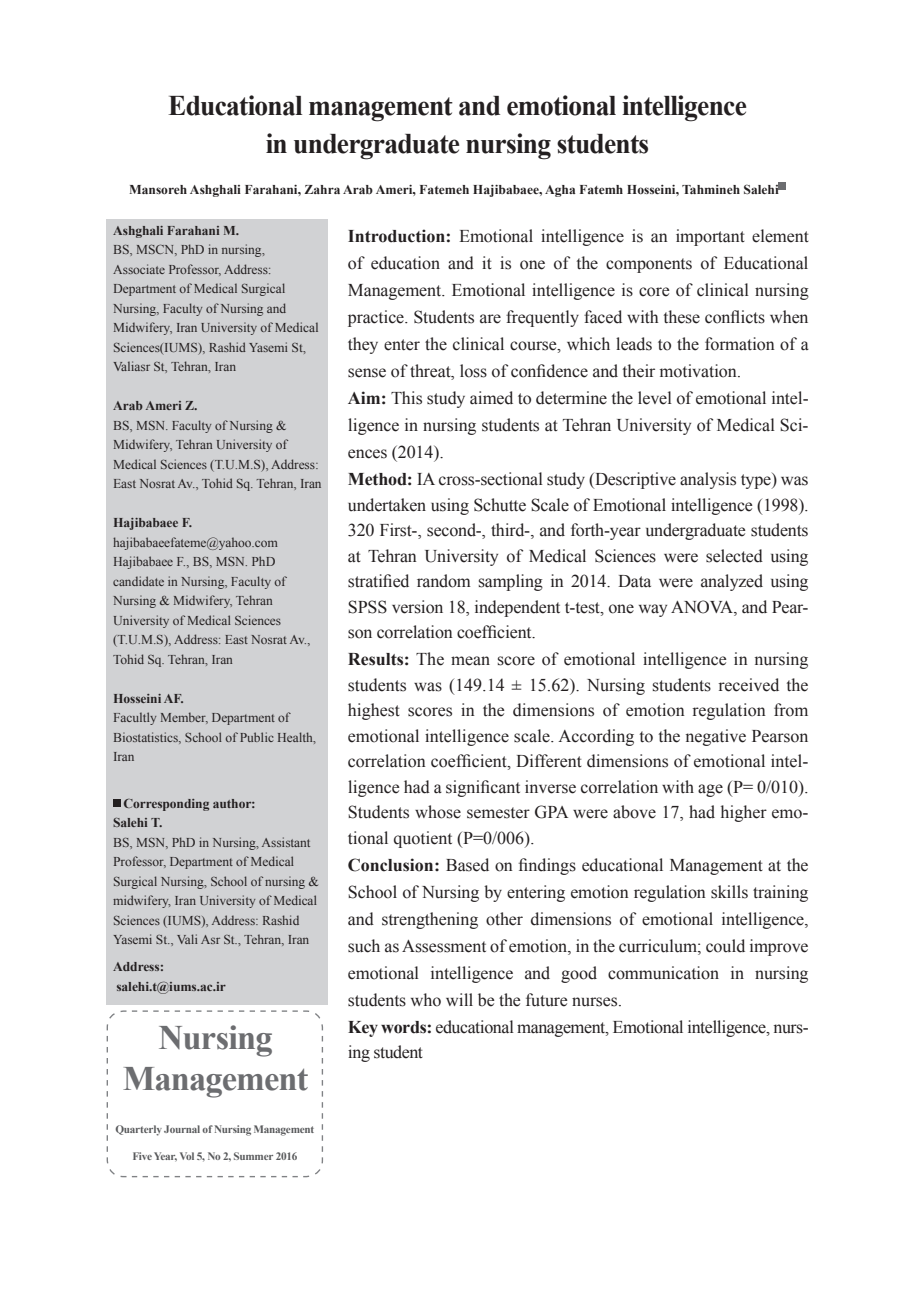
<style>
.page{position:relative;width:915px;height:1306px;background:#fff}
.page>*{position:absolute;margin:0;border:0;box-sizing:border-box;transform-origin:0 0}
.t1{font:700 34.35px/41.2px "Times New Roman";letter-spacing:-.025em;color:#6c6d70;text-align:center}
.t2{font:700 28.5px/37.5px "Times New Roman";letter-spacing:-.025em;color:#231f20;text-align:center;scale:.96 1}
.t3{font:18px/26.4px "Times New Roman";letter-spacing:-.005em;color:#231f20}
.t4{font:13.5px/19.5px "Times New Roman";letter-spacing:-.005em;color:#231f20}
.t5{font:700 13.5px/19.5px "Times New Roman";letter-spacing:-.005em;color:#231f20}
.t6{font:700 11.25px "Times New Roman";letter-spacing:-.025em;color:#57585a}
.s1{font-weight:700}
</style>
<div class="page">
<div style="left:106px;top:219px;width:221px;height:785px;background:#d1d2d4"></div>
<div style="left:113px;top:799px;width:7px;height:7px;background:#231f20"></div>
<svg style="left:106px;top:1010px;width:217px;height:167px"></svg>
<div style="left:778px;top:183px;width:7px;height:7px;background:#6c6d70"></div>
<h2 class="t2" style="left:168px;top:86px;width:604px">Educational management and emotional intelligence in undergraduate nursing students</h2>
<p class="t5" style="left:129px;top:179px;width:651px">Mansoreh Ashghali Farahani, Zahra Arab Ameri, Fatemeh Hajibabaee, Agha Fatemh Hosseini, Tahmineh Salehi</p>
<p class="t5" style="left:113px;top:220px;width:127px">Ashghali Farahani M.</p>
<p class="t4" style="left:113px;top:239px;width:207px">BS, MSCN, PhD in nursing,<br>Associate Professor, Address:<br>Department of Medical Surgical<br>Nursing, Faculty of Nursing and<br>Midwifery, Iran University of Medical<br>Sciences(IUMS), Rashid Yasemi St,<br>Valiasr St, Tehran, Iran</p>
<p class="t5" style="left:113px;top:395px;width:86px">Arab Ameri Z.</p>
<p class="t4" style="left:113px;top:415px;width:210px">BS, MSN. Faculty of Nursing &amp; Midwifery, Tehran University of Medical Sciences (T.U.M.S), Address:<br>East Nosrat Av., Tohid Sq. Tehran, Iran</p>
<p class="t5" style="left:113px;top:512px;width:80px">Hajibabaee F.</p>
<p class="t4" style="left:113px;top:532px;width:199px">hajibabaeefateme@yahoo.com<br>Hajibabaee F., BS, MSN. PhD candidate in Nursing, Faculty of<br>Nursing &amp; Midwifery, Tehran<br>University of Medical Sciences (T.U.M.S), Address: East Nosrat Av.,<br>Tohid Sq. Tehran, Iran</p>
<p class="t5" style="left:113px;top:688px;width:72px">Hosseini AF.</p>
<p class="t4" style="left:113px;top:707px;width:204px">Facultly Member, Department of<br>Biostatistics, School of Public Health,<br>Iran</p>
<p class="t5" style="left:113px;top:793px;width:144px;text-indent:10px">Corresponding author:<br>Salehi T.</p>
<p class="t4" style="left:113px;top:832px;width:207px">BS, MSN, PhD in Nursing, Assistant Professor, Department of Medical Surgical Nursing, School of nursing &amp; midwifery, Iran University of Medical Sciences (IUMS), Address: Rashid Yasemi St., Vali Asr St., Tehran, Iran</p>
<p class="t5" style="left:113px;top:956px;width:114px">Address: salehi.t@iums.ac.ir</p>
<h1 class="t1" style="left:123px;top:1015px;width:187px">Nursing<br>Management</h1>
<p class="t6" style="left:115px;top:1121px;width:200px">Quarterly Journal of Nursing Management</p>
<p class="t6" style="left:132px;top:1148px;width:166px">Five Year, Vol 5, No 2, Summer 2016</p>
<p class="t3" style="left:348px;top:222px;width:462px"><span class="s1">Introduction:</span> Emotional intelligence is an important element of education and it is one of the components of Educational Management. Emotional intelligence is core of clinical nursing practice. Students are frequently faced with these conflicts when they enter the clinical course, which leads to the formation of a sense of threat, loss of confidence and their motivation.<br><span class="s1">Aim:</span> This study aimed to determine the level of emotional intel&shy;ligence in nursing students at Tehran University of Medical Sci&shy;ences (2014).<br><span class="s1">Method:</span> IA cross-sectional study (Descriptive analysis type) was undertaken using Schutte Scale of Emotional intelligence (1998).<br>320 First-, second-, third-, and forth-year undergraduate students at Tehran University of Medical Sciences were selected using stratified random sampling in 2014. Data were analyzed using SPSS version 18, independent t-test, one way ANOVA, and Pear&shy;son correlation coefficient.<br><span class="s1">Results:</span> The mean score of emotional intelligence in nursing students was (149.14 ± 15.62). Nursing students received the highest scores in the dimensions of emotion regulation from emotional intelligence scale. According to the negative Pearson correlation coefficient, Different dimensions of emotional intel&shy;ligence had a significant inverse correlation with age (P= 0/010).<br>Students whose semester GPA were above 17, had higher emo&shy;tional quotient (P=0/006).<br><span class="s1">Conclusion:</span> Based on findings educational Management at the School of Nursing by entering emotion regulation skills training and strengthening other dimensions of emotional intelligence, such as Assessment of emotion, in the curriculum; could improve emotional intelligence and good communication in nursing students who will be the future nurses.<br><span class="s1">Key words:</span> educational management, Emotional intelligence, nurs&shy;ing student</p>
</div>
